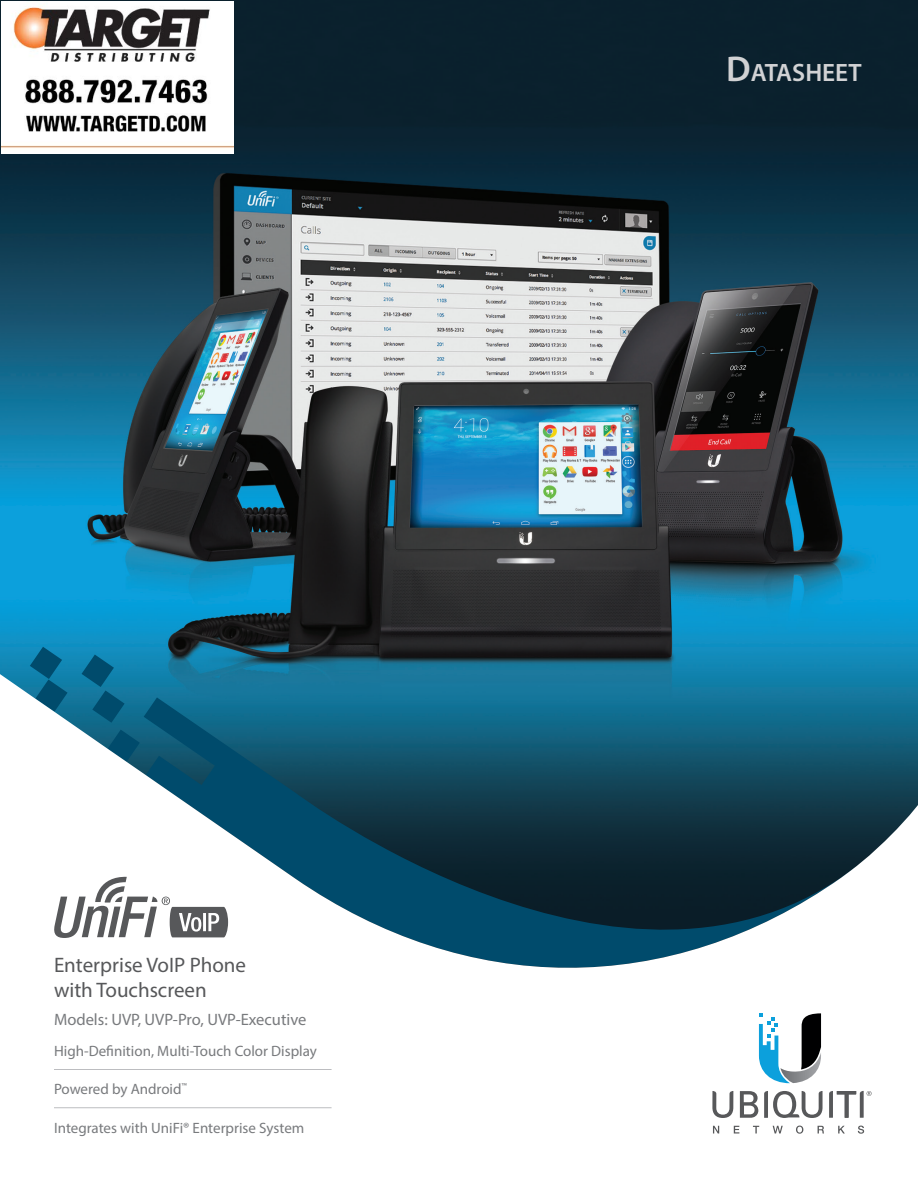
<style>
.page{position:relative;width:918px;height:1188px;background:#fff}
.page>*{position:absolute;margin:0;border:0;box-sizing:border-box;transform-origin:0 0}
.t1{font:600 25.2px "Myriad Pro";color:#d1d2d4}
.t2{font:21px/25.2px "Myriad Pro";color:#57585a}
.t3{font:16.5px "Myriad Pro";color:#787a7d}
.t4{font:15px "Myriad Pro";color:#787a7d}
.s1{font-size:36px}
</style>
<div class="page">
<img style="left:0;top:0;width:918px;height:655px">
<svg style="left:30px;top:647px;width:38px;height:8px"></svg>
<svg style="left:0;top:655px;width:918px;height:479px"></svg>
<hr style="left:54px;top:1069px;width:278px;height:1px;background:#bcbdc0">
<hr style="left:54px;top:1107px;width:278px;height:1px;background:#bcbdc0">
<svg style="left:759px;top:1013px;width:62px;height:70px"></svg>
<svg style="left:712px;top:1091px;width:21px;height:27px"></svg>
<svg style="left:764px;top:1091px;width:59px;height:27px"></svg>
<svg style="left:740px;top:1091px;width:18px;height:27px"></svg>
<svg style="left:713px;top:1126px;width:6px;height:7px"></svg>
<svg style="left:734px;top:1126px;width:5px;height:7px"></svg>
<svg style="left:753px;top:1126px;width:6px;height:7px"></svg>
<svg style="left:773px;top:1126px;width:10px;height:7px"></svg>
<svg style="left:796px;top:1126px;width:7px;height:8px"></svg>
<svg style="left:818px;top:1126px;width:6px;height:7px"></svg>
<svg style="left:838px;top:1126px;width:7px;height:7px"></svg>
<svg style="left:858px;top:1126px;width:6px;height:8px"></svg>
<svg style="left:829px;top:1091px;width:43px;height:27px"></svg>
<svg style="left:54px;top:876px;width:174px;height:62px"></svg>
<img style="left:1px;top:1px;width:232px;height:152px">
<h2 class="t2" style="left:54px;top:952px;width:194px">Enterprise VoIP Phone with Touchscreen</h2>
<p class="t3" style="left:54px;top:1010px;width:254px">Models: UVP, UVP-Pro, UVP-Executive</p>
<p class="t4" style="left:54px;top:1042px;width:264px">High-Definition, Multi-Touch Color Display</p>
<p class="t4" style="left:54px;top:1080px;width:135px">Powered by Android<sup>™</sup></p>
<p class="t4" style="left:54px;top:1118px;width:252px">Integrates with UniFi® Enterprise System</p>
<h1 class="t1" style="left:726px;top:57px;width:137px"><span class="s1">D</span>ATASHEET</h1>
</div>
